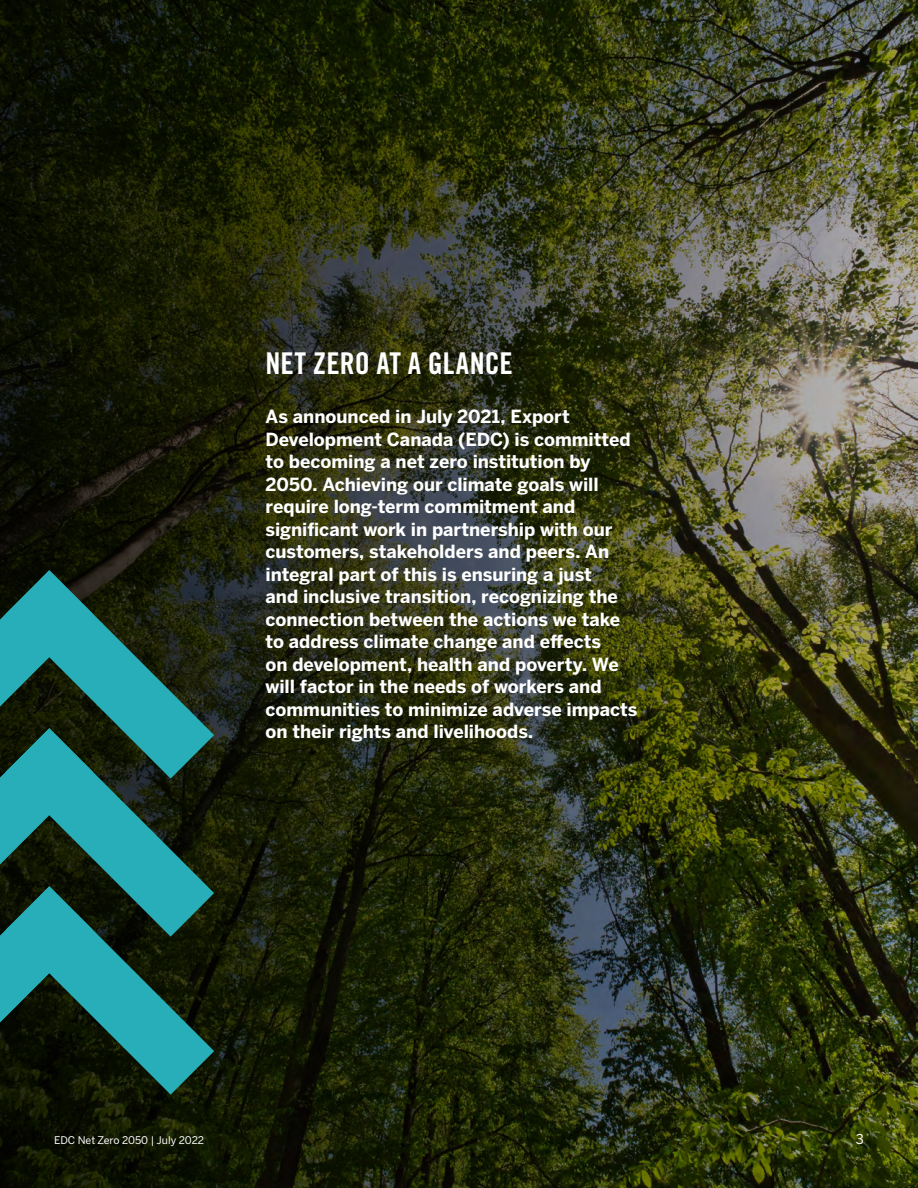
<style>
.page{position:relative;width:918px;height:1188px;background:#fff}
.page>*{position:absolute;margin:0;border:0;box-sizing:border-box;transform-origin:0 0}
.H1_CD{font:30px "Trade Gothic Bold Cond Twenty";color:#fff}
.H2_CD{font:700 18px/22.5px "Benton Sans";color:#fff}
.folio{font:13.5px "Benton Sans";color:#fff}
.footer-title{font:10.5px "Benton Sans";color:#fff}
</style>
<div class="page">
<img style="left:0;top:0;width:918px;height:1188px">
<svg style="left:0;top:570px;width:214px;height:525px;background:#1c5a56"></svg>
<p class="H1_CD" style="left:266px;top:345px;width:249px">NET ZERO AT A GLANCE</p>
<p class="H2_CD" style="left:266px;top:405px;width:374px">As announced in July 2021, Export Development Canada (EDC) is committed to becoming a net zero institution by 2050. Achieving our climate goals will require long-term commitment and significant work in partnership with our customers, stakeholders and peers. An integral part of this is ensuring a just<br>and inclusive transition, recognizing the connection between the actions we take to address climate change and effects<br>on development, health and poverty. We will factor in the needs of workers and communities to minimize adverse impacts on their rights and livelihoods.</p>
<p class="footer-title" style="left:54px;top:1134px;width:152px">EDC Net Zero 2050 | July 2022</p>
<p class="folio" style="left:856px;top:1131px;width:10px">3</p>
</div>
